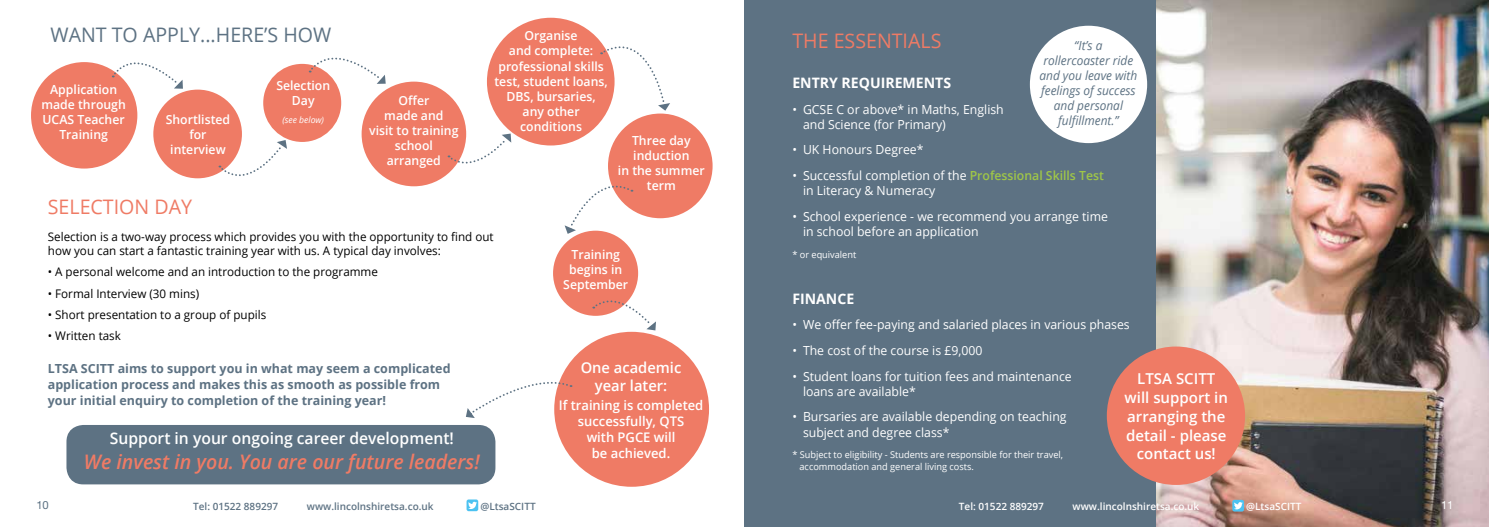
<style>
.page{position:relative;width:1489px;height:527px;background:#fff}
.page>*{position:absolute;margin:0;border:0;box-sizing:border-box;transform-origin:0 0}
.t1{font:italic 600 20px "Open Sans";color:#ef7b65}
.t2{font:20px "Open Sans";color:#ef7b65}
.t3{font:20px "Open Sans";color:#5d7283}
.t4{font:600 16px "Open Sans";color:#fff}
.t5{font:600 15px/18.8px "Open Sans";color:#fff;text-align:center}
.t6{font:700 14.38px "Open Sans";color:#fff}
.t7{font:600 13.25px/15.9px "Open Sans";color:#fff;text-align:center}
.t8{font:12.5px/15px "Open Sans";color:#fff}
.t9{font:600 12.5px/15px "Open Sans";color:#fff;text-align:center}
.t10{font:700 12.5px/15.6px "Open Sans";color:#5d7283}
.t11{font:italic 12.5px/15px "Open Sans";color:#5d7283;text-align:center;scale:.95 1}
.t12{font:11.88px/14.2px "Open Sans";color:#000}
.t13{font:11.25px "Helvetica Neue";color:#fff}
.t14{font:11.25px "Helvetica Neue";color:#5d7283}
.t15{font:600 10px "Open Sans";color:#fff}
.t16{font:600 10px "Open Sans";color:#5d7283}
.t17{font:9.38px/11.2px "Open Sans";color:#fff}
.t18{font:italic 8.75px "Open Sans";color:#fff}
.s1{font-weight:600;color:#9fc648}
</style>
<div class="page">
<div style="left:744px;top:0;width:744px;height:526px;background:#5d7283"></div>
<img style="left:1156px;top:0;width:332px;height:526px">
<svg style="left:1232px;top:499px;width:11px;height:12px"></svg>
<div style="left:31px;top:62px;width:106px;height:106px;background:#ef7b65;border-radius:50%"></div>
<div style="left:153px;top:89px;width:89px;height:89px;background:#ef7b65;border-radius:50%"></div>
<div style="left:263px;top:64px;width:78px;height:78px;background:#ef7b65;border-radius:50%"></div>
<div style="left:361px;top:81px;width:105px;height:105px;background:#ef7b65;border-radius:50%"></div>
<div style="left:487px;top:18px;width:127px;height:127px;background:#ef7b65;border-radius:50%"></div>
<div style="left:554px;top:331px;width:155px;height:155px;background:#ef7b65;border-radius:50%"></div>
<div style="left:553px;top:230px;width:85px;height:85px;background:#ef7b65;border-radius:50%"></div>
<div style="left:608px;top:113px;width:104px;height:105px;background:#ef7b65;border-radius:50%"></div>
<svg style="left:466px;top:499px;width:12px;height:11px"></svg>
<div style="left:1106px;top:346px;width:138px;height:138px;background:#ef7b65;border-radius:50%"></div>
<svg style="left:112px;top:62px;width:71px;height:27px"></svg>
<svg style="left:219px;top:140px;width:68px;height:36px"></svg>
<svg style="left:309px;top:57px;width:77px;height:27px"></svg>
<svg style="left:448px;top:133px;width:63px;height:39px"></svg>
<svg style="left:601px;top:42px;width:69px;height:69px"></svg>
<svg style="left:564px;top:175px;width:68px;height:59px"></svg>
<svg style="left:593px;top:291px;width:63px;height:39px"></svg>
<div style="left:66px;top:424px;width:429px;height:60px;background:#5d7283;border-radius:17px"></div>
<svg style="left:466px;top:374px;width:105px;height:43px"></svg>
<div style="left:1029px;top:26px;width:118px;height:117px;background:#fff;border-radius:50%"></div>
<h1 class="t3" style="left:50px;top:21px;width:282px">WANT TO APPLY...HERE’S HOW</h1>
<p class="t9" style="left:41px;top:81px;width:86px">Application made through<br>UCAS Teacher<br>Training</p>
<p class="t9" style="left:166px;top:111px;width:66px">Shortlisted for interview</p>
<h1 class="t2" style="left:48px;top:193px;width:146px">SELECTION DAY</h1>
<p class="t9" style="left:276px;top:78px;width:55px">Selection<br>Day</p>
<p class="t18" style="left:282px;top:113px;width:43px">(see below)</p>
<p class="t9" style="left:369px;top:92px;width:91px">Offer<br>made and<br>visit to training school arranged</p>
<p class="t9" style="left:494px;top:28px;width:115px">Organise<br>and complete: professional skills test, student loans,<br>DBS, bursaries, any other conditions</p>
<p class="t9" style="left:618px;top:132px;width:88px">Three day induction<br>in the summer term</p>
<p class="t12" style="left:48px;top:229px;width:447px">Selection is a two-way process which provides you with the opportunity to find out how you can start a fantastic training year with us. A typical day involves:</p>
<p class="t12" style="left:48px;top:264px;width:331px">• A personal welcome and an introduction to the programme</p>
<p class="t12" style="left:48px;top:285px;width:153px">• Formal Interview (30 mins)</p>
<p class="t12" style="left:48px;top:307px;width:220px">• Short presentation to a group of pupils</p>
<p class="t12" style="left:48px;top:328px;width:75px">• Written task</p>
<p class="t10" style="left:48px;top:360px;width:404px">LTSA SCITT aims to support you in what may seem a complicated application process and makes this as smooth as possible from your initial enquiry to completion of the training year!</p>
<p class="t4" style="left:110px;top:427px;width:345px">Support in your ongoing career development!</p>
<h1 class="t1" style="left:84px;top:448px;width:397px">We invest in you. You are our future leaders!</h1>
<p class="t14" style="left:36px;top:498px;width:14px">10</p>
<p class="t16" style="left:193px;top:498px;width:86px">Tel: 01522 889297</p>
<p class="t16" style="left:307px;top:498px;width:128px">www.lincolnshiretsa.co.uk</p>
<p class="t16" style="left:480px;top:498px;width:57px">@LtsaSCITT</p>
<p class="t9" style="left:563px;top:246px;width:66px">Training begins in<br>September</p>
<p class="t5" style="left:580px;top:358px;width:102px;line-height:18px">One academic year later:</p>
<p class="t7" style="left:558px;top:397px;width:146px">If training is completed successfully, QTS<br>with PGCE will<br>be achieved.</p>
<h1 class="t2" style="left:792px;top:27px;width:151px">THE ESSENTIALS</h1>
<p class="t6" style="left:792px;top:73px;width:160px">ENTRY REQUIREMENTS</p>
<p class="t8" style="left:803px;top:101px;width:202px;text-indent:-11px">• GCSE C or above* in Maths, English and Science (for Primary)</p>
<p class="t8" style="left:792px;top:142px;width:133px">• UK Honours Degree*</p>
<p class="t8" style="left:803px;top:167px;width:302px;text-indent:-11px">• Successful completion of the <span class="s1">Professional Skills Test </span>in Literacy &amp; Numeracy</p>
<p class="t8" style="left:803px;top:208px;width:306px;text-indent:-11px">• School experience - we recommend you arrange time in school before an application</p>
<p class="t17" style="left:792px;top:248px;width:65px">* or equivalent</p>
<p class="t6" style="left:792px;top:288px;width:63px">FINANCE</p>
<p class="t8" style="left:792px;top:317px;width:339px">• We offer fee-paying and salaried places in various phases</p>
<p class="t8" style="left:792px;top:342px;width:192px">• The cost of the course is £9,000</p>
<p class="t8" style="left:803px;top:368px;width:270px;text-indent:-11px">• Student loans for tuition fees and maintenance loans are available*</p>
<p class="t8" style="left:803px;top:408px;width:265px;text-indent:-11px">• Bursaries are available depending on teaching subject and degree class*</p>
<p class="t17" style="left:799px;top:448px;width:265px;text-indent:-7px">* Subject to eligibility - Students are responsible for their travel, accommodation and general living costs.</p>
<p class="t11" style="left:1039px;top:37px;width:104px">“It’s a<br>rollercoaster ride and you leave with feelings of success and personal fulfillment.”</p>
<p class="t5" style="left:1124px;top:369px;width:105px">LTSA SCITT will support in arranging the detail - please contact us!</p>
<p class="t15" style="left:958px;top:499px;width:86px">Tel: 01522 889297</p>
<p class="t15" style="left:1072px;top:499px;width:128px">www.lincolnshiretsa.co.uk</p>
<p class="t15" style="left:1246px;top:499px;width:57px">@LtsaSCITT</p>
<p class="t13" style="left:1440px;top:498px;width:14px">11</p>
</div>
